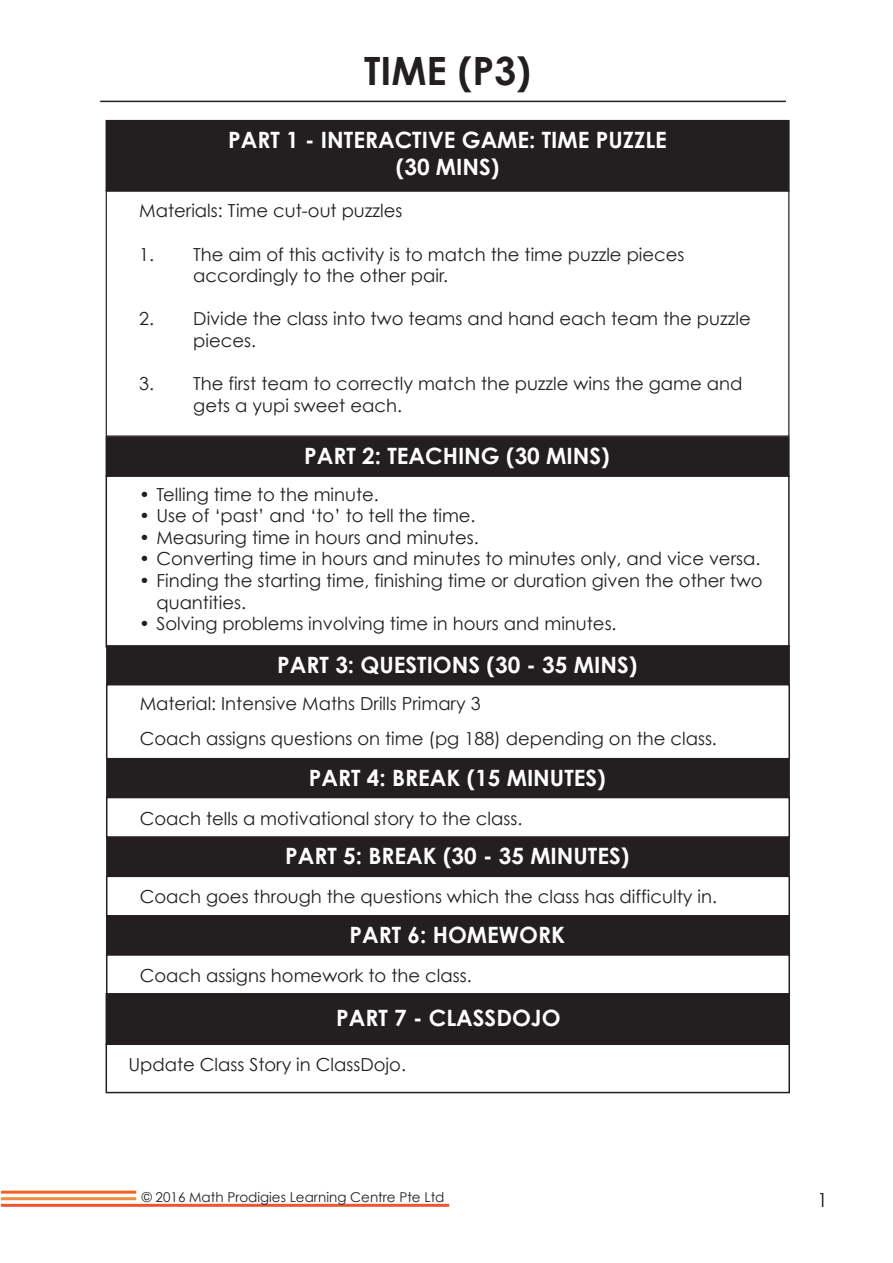
<style>
.page{position:relative;width:893px;height:1263px;background:#fff}
.page>*{position:absolute;margin:0;border:0;box-sizing:border-box;transform-origin:0 0}
.t1{font:700 39px "Century Gothic";color:#231f20}
.t2{font:700 22.5px/27px "Century Gothic";color:#fff;text-align:center}
.t3{font:19.5px "Century Gothic";color:#231f20}
.t4{font:18px/21.6px "Century Gothic";color:#231f20}
.t5{font:13.5px "Century Gothic";color:#231f20}
</style>
<div class="page">
<hr style="left:100px;top:101px;width:686px;height:1px;background:#231f20">
<hr style="left:1px;top:1197px;width:135px;height:3px;background:#ee8d3e">
<hr style="left:1px;top:1204px;width:448px;height:3px;background:#ef5531">
<hr style="left:1px;top:1191px;width:135px;height:3px;background:#f26321">
<div style="left:106px;top:120px;width:684px;height:72px;background:#231f20"></div>
<div style="left:106px;top:436px;width:684px;height:41px;background:#231f20;border:2px solid #231f20"></div>
<div style="left:106px;top:475px;width:684px;height:173px;border:2px solid #231f20"></div>
<div style="left:106px;top:758px;width:684px;height:40px;background:#231f20"></div>
<div style="left:106px;top:797px;width:684px;height:41px;border:2px solid #231f20"></div>
<div style="left:106px;top:837px;width:684px;height:40px;background:#231f20"></div>
<div style="left:106px;top:875px;width:684px;height:41px;border:2px solid #231f20"></div>
<div style="left:106px;top:645px;width:684px;height:40px;background:#231f20;border:1px solid #231f20"></div>
<div style="left:106px;top:684px;width:684px;height:75px;border:2px solid #231f20"></div>
<div style="left:106px;top:915px;width:684px;height:40px;background:#231f20"></div>
<div style="left:106px;top:954px;width:684px;height:41px;border:2px solid #231f20"></div>
<div style="left:106px;top:993px;width:684px;height:52px;background:#231f20"></div>
<div style="left:106px;top:1043px;width:684px;height:50px;border:2px solid #231f20"></div>
<h1 class="t1" style="left:364px;top:47px;width:168px">TIME (P3)</h1>
<p class="t2" style="left:228px;top:126px;width:440px">PART 1 - INTERACTIVE GAME: TIME PUZZLE (30 MINS)</p>
<p class="t4" style="left:139px;top:200px;width:265px">Materials: Time cut-out puzzles</p>
<p class="t4" style="left:193px;top:243px;width:493px;text-indent:-54px">1. The aim of this activity is to match the time puzzle pieces accordingly to the other pair.</p>
<p class="t4" style="left:193px;top:308px;width:559px;text-indent:-54px">2. Divide the class into two teams and hand each team the puzzle pieces.</p>
<p class="t4" style="left:193px;top:373px;width:551px;text-indent:-54px">3. The first team to correctly match the puzzle wins the game and gets a yupi sweet each.</p>
<p class="t2" style="left:304px;top:442px;width:307px">PART 2: TEACHING (30 MINS)</p>
<p class="t4" style="left:139px;top:483px;width:241px">• Telling time to the minute.</p>
<p class="t4" style="left:139px;top:505px;width:338px">• Use of ‘past’ and ‘to’ to tell the time.</p>
<p class="t4" style="left:139px;top:526px;width:341px">• Measuring time in hours and minutes.</p>
<p class="t4" style="left:139px;top:548px;width:623px">• Converting time in hours and minutes to minutes only, and vice versa.</p>
<p class="t4" style="left:156px;top:569px;width:608px;text-indent:-17px">• Finding the starting time, finishing time or duration given the other two quantities.</p>
<p class="t4" style="left:139px;top:613px;width:479px">• Solving problems involving time in hours and minutes.</p>
<p class="t2" style="left:277px;top:651px;width:361px">PART 3: QUESTIONS (30 - 35 MINS)</p>
<p class="t4" style="left:140px;top:685px;width:579px;line-height:35px">Material: Intensive Maths Drills Primary 3<br>Coach assigns questions on time (pg 188) depending on the class.</p>
<p class="t2" style="left:309px;top:763px;width:298px">PART 4: BREAK (15 MINUTES)</p>
<p class="t4" style="left:140px;top:807px;width:384px">Coach tells a motivational story to the class.</p>
<p class="t2" style="left:285px;top:842px;width:346px">PART 5: BREAK (30 - 35 MINUTES)</p>
<p class="t4" style="left:140px;top:886px;width:579px">Coach goes through the questions which the class has difficulty in.</p>
<p class="t2" style="left:349px;top:921px;width:217px">PART 6: HOMEWORK</p>
<p class="t4" style="left:140px;top:964px;width:333px">Coach assigns homework to the class.</p>
<p class="t2" style="left:336px;top:1004px;width:226px">PART 7 - CLASSDOJO</p>
<p class="t4" style="left:128px;top:1054px;width:279px">Update Class Story in ClassDojo.</p>
<p class="t5" style="left:142px;top:1189px;width:304px">© 2016 Math Prodigies Learning Centre Pte Ltd</p>
<p class="t3" style="left:817px;top:1187px;width:12px">1</p>
</div>
